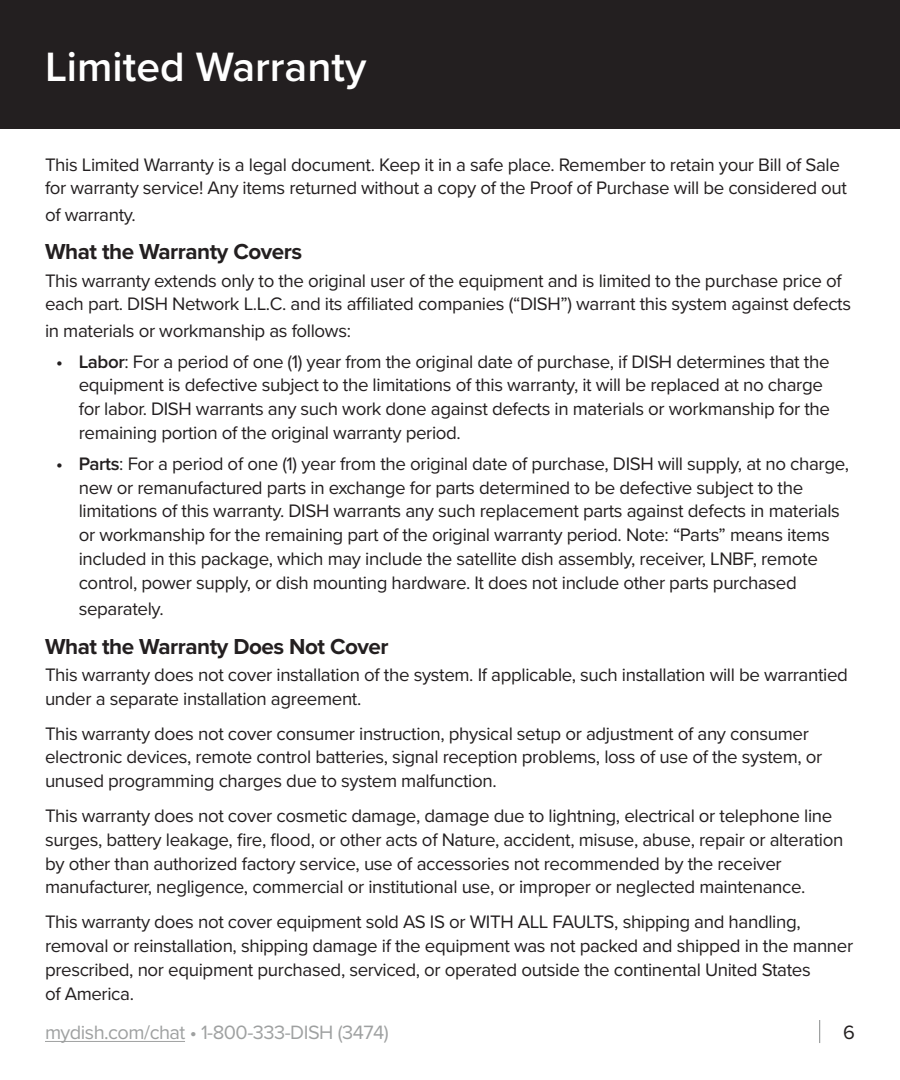
<style>
.page{position:relative;width:900px;height:1080px;background:#fff}
.page>*{position:absolute;margin:0;border:0;box-sizing:border-box;transform-origin:0 0}
.t1{font:600 42.5px "Proxima Nova";color:#fff}
.t2{font:700 22.5px "Proxima Nova";letter-spacing:-.02em;color:#231f20}
.t3{font:20px "Proxima Nova";letter-spacing:-.025em;color:#9fa1a1}
.t4{font:20px "Proxima Nova";color:#231f20}
.t5{font:18.75px/23.8px "Proxima Nova";letter-spacing:-.02em;color:#231f20}
.s1{font-weight:600}
</style>
<div class="page">
<div style="left:0;top:0;width:900px;height:129px;background:#231f20"></div>
<hr style="left:45px;top:1041px;width:140px;height:1px;background:#9fa1a1">
<svg style="left:819px;top:1020px;width:1px;height:23px"></svg>
<h1 class="t1" style="left:45px;top:35px;width:323px">Limited Warranty</h1>
<p class="t5" style="left:45px;top:152px;width:804px">This Limited Warranty is a legal document. Keep it in a safe place. Remember to retain your Bill of Sale for warranty service! Any items returned without a copy of the Proof of Purchase will be considered out</p>
<p class="t5" style="left:45px;top:202px;width:92px">of warranty.</p>
<p class="t2" style="left:45px;top:235px;width:259px">What the Warranty Covers</p>
<p class="t5" style="left:45px;top:268px;width:808px">This warranty extends only to the original user of the equipment and is limited to the purchase price of each part. DISH Network L.L.C. and its affiliated companies (“DISH”) warrant this system against defects</p>
<p class="t5" style="left:45px;top:318px;width:308px">in materials or workmanship as follows:</p>
<p class="t5" style="left:79px;top:349px;width:753px;text-indent:-22px"><span class="s1">• Labor</span>: For a period of one (1) year from the original date of purchase, if DISH determines that the equipment is defective subject to the limitations of this warranty, it will be replaced at no charge for labor. DISH warrants any such work done against defects in materials or workmanship for the remaining portion of the original warranty period.</p>
<p class="t5" style="left:79px;top:451px;width:772px;text-indent:-22px"><span class="s1">• Parts</span>: For a period of one (1) year from the original date of purchase, DISH will supply, at no charge, new or remanufactured parts in exchange for parts determined to be defective subject to the limitations of this warranty. DISH warrants any such replacement parts against defects in materials or workmanship for the remaining part of the original warranty period. Note: “Parts” means items included in this package, which may include the satellite dish assembly, receiver, LNBF, remote control, power supply, or dish mounting hardware. It does not include other parts purchased</p>
<p class="t5" style="left:79px;top:596px;width:86px">separately.</p>
<p class="t2" style="left:45px;top:629px;width:345px">What the Warranty Does Not Cover</p>
<p class="t5" style="left:45px;top:662px;width:805px">This warranty does not cover installation of the system. If applicable, such installation will be warrantied under a separate installation agreement.</p>
<p class="t5" style="left:45px;top:721px;width:779px">This warranty does not cover consumer instruction, physical setup or adjustment of any consumer electronic devices, remote control batteries, signal reception problems, loss of use of the system, or unused programming charges due to system malfunction.</p>
<p class="t5" style="left:45px;top:803px;width:800px">This warranty does not cover cosmetic damage, damage due to lightning, electrical or telephone line surges, battery leakage, fire, flood, or other acts of Nature, accident, misuse, abuse, repair or alteration by other than authorized factory service, use of accessories not recommended by the receiver manufacturer, negligence, commercial or institutional use, or improper or neglected maintenance.</p>
<p class="t5" style="left:45px;top:909px;width:810px">This warranty does not cover equipment sold AS IS or WITH ALL FAULTS, shipping and handling, removal or reinstallation, shipping damage if the equipment was not packed and shipped in the manner prescribed, nor equipment purchased, serviced, or operated outside the continental United States<br>of America.</p>
<p class="t3" style="left:45px;top:1017px;width:345px">mydish.com/chat • 1-800-333-DISH (3474)</p>
<p class="t4" style="left:843px;top:1017px;width:13px">6</p>
</div>
